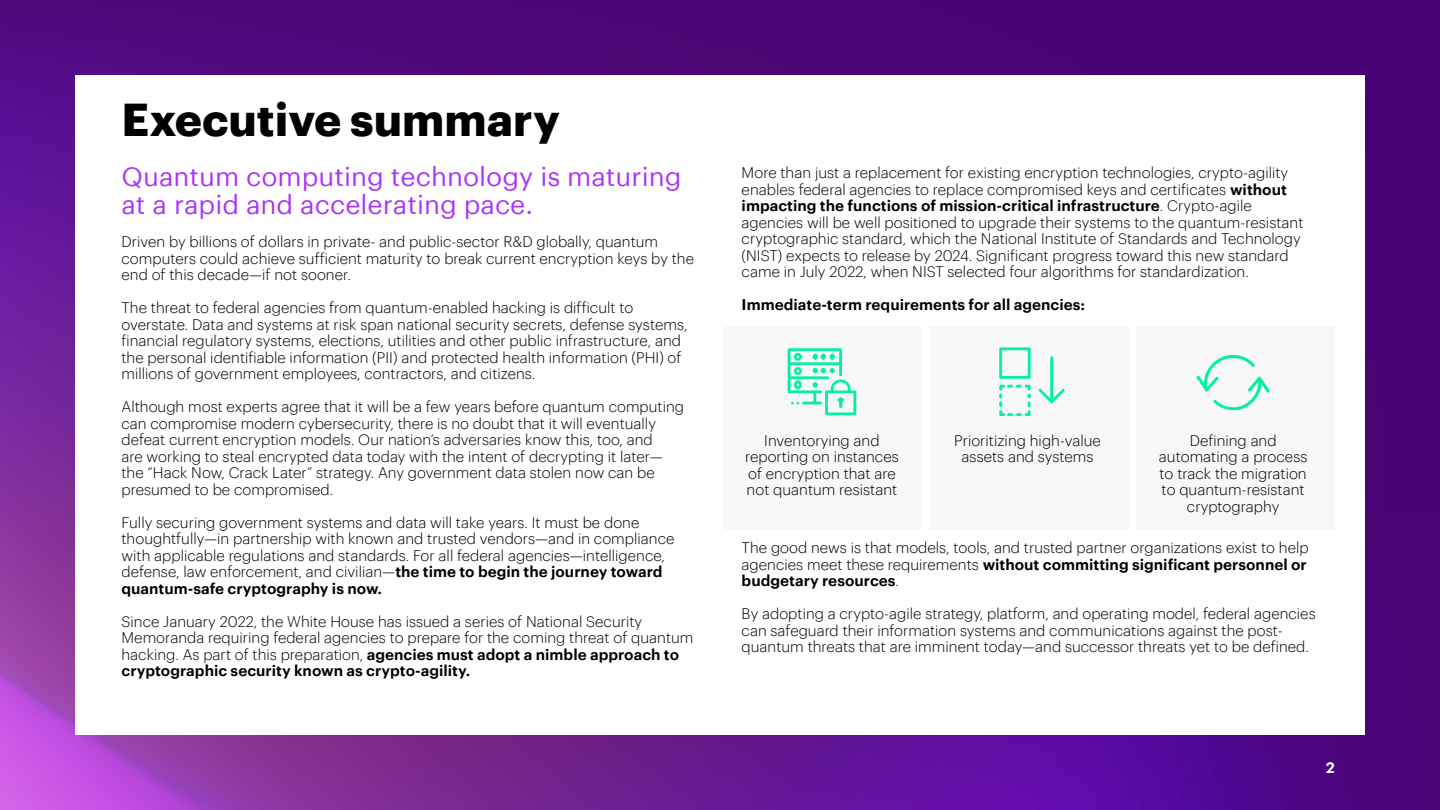
<style>
.page{position:relative;width:1440px;height:810px;background:#fff}
.page>*{position:absolute;margin:0;border:0;box-sizing:border-box;transform-origin:0 0}
.t1{font:700 45px "Graphik";color:#000}
.t2{font:26.25px/28.5px "Graphik";color:#ab35f6}
.t3{font:300 15px/16.5px "Graphik";color:#000}
.t4{font:600 15px "Graphik";color:#000}
.t5{font:600 15px "Graphik";color:#fff}
.s1{font-weight:600}
</style>
<div class="page">
<img style="left:0;top:0;width:379px;height:810px">
<img style="left:379px;top:0;width:534px;height:810px">
<img style="left:913px;top:0;width:527px;height:810px">
<div style="left:75px;top:75px;width:1290px;height:660px;background:#fff"></div>
<div style="left:723px;top:326px;width:199px;height:204px;background:#f2f2f2"></div>
<div style="left:930px;top:326px;width:199px;height:204px;background:#f2f2f2"></div>
<div style="left:1136px;top:326px;width:199px;height:204px;background:#f2f2f2"></div>
<svg style="left:999px;top:385px;width:32px;height:31px"></svg>
<svg style="left:999px;top:347px;width:32px;height:32px"></svg>
<svg style="left:1038px;top:389px;width:27px;height:14px"></svg>
<hr style="left:1050px;top:356px;width:3px;height:47px;background:#05f0a5">
<svg style="left:1196px;top:354px;width:74px;height:56px"></svg>
<svg style="left:788px;top:348px;width:68px;height:67px"></svg>
<p class="t1" style="left:122px;top:85px;width:440px">Executive summary</p>
<p class="t2" style="left:122px;top:160px;width:561px">Quantum computing technology is maturing at a rapid and accelerating pace.</p>
<p class="t3" style="left:122px;top:232px;width:574px">Driven by billions of dollars in private- and public-sector R&amp;D globally, quantum computers could achieve sufficient maturity to break current encryption keys by the end of this decade—if not sooner.</p>
<p class="t3" style="left:122px;top:298px;width:568px">The threat to federal agencies from quantum-enabled hacking is difficult to overstate. Data and systems at risk span national security secrets, defense systems, financial regulatory systems, elections, utilities and other public infrastructure, and the personal identifiable information (PII) and protected health information (PHI) of millions of government employees, contractors, and citizens.</p>
<p class="t3" style="left:122px;top:397px;width:564px">Although most experts agree that it will be a few years before quantum computing can compromise modern cybersecurity, there is no doubt that it will eventually defeat current encryption models. Our nation’s adversaries know this, too, and<br>are working to steal encrypted data today with the intent of decrypting it later— the “Hack Now, Crack Later” strategy. Any government data stolen now can be presumed to be compromised.</p>
<p class="t3" style="left:122px;top:513px;width:554px">Fully securing government systems and data will take years. It must be done thoughtfully—in partnership with known and trusted vendors—and in compliance with applicable regulations and standards. For all federal agencies—intelligence, defense, law enforcement, and civilian—<span class="s1">the time to begin the journey toward quantum-safe cryptography is now.</span></p>
<p class="t3" style="left:122px;top:612px;width:574px">Since January 2022, the White House has issued a series of National Security Memoranda requiring federal agencies to prepare for the coming threat of quantum hacking. As part of this preparation, <span class="s1">agencies must adopt a nimble approach to cryptographic security known as crypto-agility.</span></p>
<p class="t3" style="left:742px;top:163px;width:563px">More than just a replacement for existing encryption technologies, crypto-agility enables federal agencies to replace compromised keys and certificates <span class="s1">without impacting the functions of mission-critical infrastructure</span>. Crypto-agile agencies will be well positioned to upgrade their systems to the quantum-resistant cryptographic standard, which the National Institute of Standards and Technology (NIST) expects to release by 2024. Significant progress toward this new standard came in July 2022, when NIST selected four algorithms for standardization.</p>
<p class="t4" style="left:742px;top:293px;width:345px">Immediate-term requirements for all agencies:</p>
<p class="t3" style="left:745px;top:431px;width:155px;text-align:center">Inventorying and reporting on instances of encryption that are not quantum resistant</p>
<p class="t3" style="left:954px;top:431px;width:148px;text-align:center">Prioritizing high-value assets and systems</p>
<p class="t3" style="left:1159px;top:431px;width:150px;text-align:center">Defining and automating a process to track the migration to quantum-resistant cryptography</p>
<p class="t3" style="left:742px;top:538px;width:569px">The good news is that models, tools, and trusted partner organizations exist to help agencies meet these requirements <span class="s1">without committing significant personnel or budgetary resources</span>.</p>
<p class="t3" style="left:742px;top:604px;width:576px">By adopting a crypto-agile strategy, platform, and operating model, federal agencies can safeguard their information systems and communications against the post&shy;quantum threats that are imminent today—and successor threats yet to be defined.</p>
<p class="t5" style="left:1326px;top:756px;width:11px">2</p>
</div>
